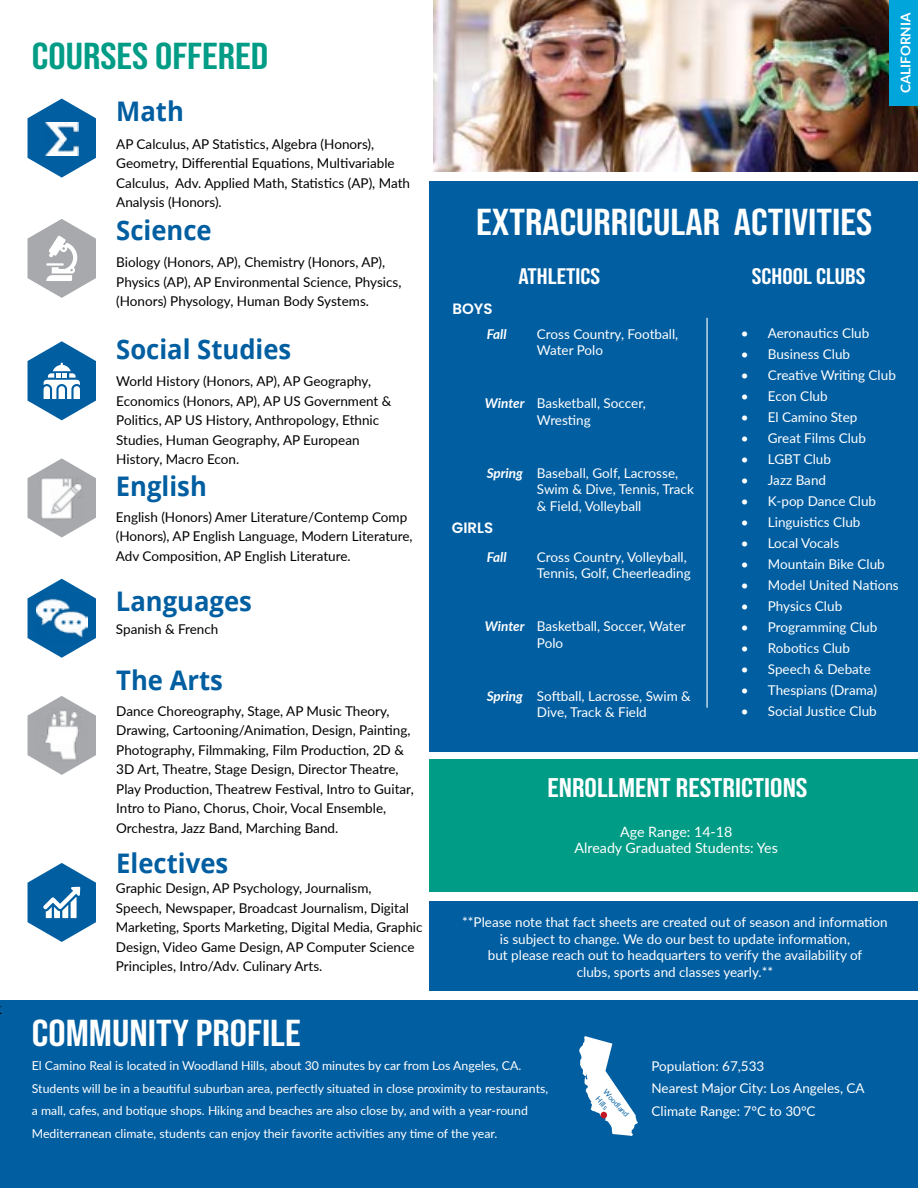
<style>
.page{position:relative;width:918px;height:1188px;background:#fff}
.page>*{position:absolute;margin:0;border:0;box-sizing:border-box;transform-origin:0 0}
.t1{font:37.5px "Bebas Neue";color:#fff;scale:1.15 1}
.t2{font:37.5px "Bebas Neue";color:#009c86;scale:1.15 1}
.t3{font:700 27px "Open Sans";color:#005ea1;scale:.95 1}
.t4{font:27px "Bebas Neue";color:#fff;scale:1.15 1}
.t5{font:22.5px "Bebas Neue";color:#fff;scale:1.15 1}
.t6{font:600 15px "Poppins";color:#fff}
.t7{font:14.25px/16.5px "Lato";color:#fff;text-align:center}
.t8{font:13.5px/19.5px "Lato";color:#000}
.t9{font:13.5px/16.5px "Lato";color:#fff}
.t10{font:italic 700 13.5px "Lato";color:#fff}
.t11{font:700 13.5px "Lato";color:#fff}
.t12{font:12.3px/22.5px "Lato";color:#fff}
.t13{font:7.5px/10.5px "Lato";color:#005ea1}
</style>
<div class="page">
<div style="left:429px;top:181px;width:489px;height:571px;background:#005ea1"></div>
<svg style="left:28px;top:99px;width:68px;height:79px"></svg>
<svg style="left:28px;top:341px;width:68px;height:79px"></svg>
<svg style="left:28px;top:579px;width:68px;height:79px"></svg>
<svg style="left:28px;top:696px;width:68px;height:79px"></svg>
<svg style="left:28px;top:458px;width:68px;height:79px"></svg>
<div style="left:429px;top:760px;width:489px;height:132px;background:#009c86"></div>
<div style="left:429px;top:901px;width:489px;height:90px;background:#005ea1"></div>
<img style="left:434px;top:0;width:484px;height:171px">
<hr style="left:706px;top:318px;width:2px;height:390px;background:#fff">
<div style="left:0;top:1001px;width:918px;height:187px;background:#005ea1"></div>
<svg style="left:28px;top:219px;width:68px;height:79px"></svg>
<img style="left:45px;top:122px;width:33px;height:33px">
<img style="left:40px;top:476px;width:44px;height:44px">
<img style="left:36px;top:593px;width:51px;height:51px">
<img style="left:35px;top:707px;width:54px;height:54px">
<svg style="left:28px;top:863px;width:68px;height:79px"></svg>
<svg style="left:579px;top:1036px;width:59px;height:100px"></svg>
<div style="left:890px;top:0;width:28px;height:106px;background:#00a5dc"></div>
<h1 class="t2" style="left:32px;top:34px;width:207px">COURSES OFFERED</h1>
<h2 class="t3" style="left:116px;top:101px;width:73px">Math</h2>
<p class="t8" style="left:116px;top:133px;width:295px">AP Calculus, AP Statistics, Algebra (Honors), Geometry, Differential Equations, Multivariable Calculus, Adv. Applied Math, Statistics (AP), Math Analysis (Honors).</p>
<h2 class="t3" style="left:116px;top:220px;width:102px">Science</h2>
<p class="t8" style="left:116px;top:252px;width:287px">Biology (Honors, AP), Chemistry (Honors, AP),<br>Physics (AP), AP Environmental Science, Physics, (Honors) Physology, Human Body Systems.</p>
<h2 class="t3" style="left:116px;top:339px;width:186px">Social Studies</h2>
<p class="t8" style="left:116px;top:371px;width:277px">World History (Honors, AP), AP Geography, Economics (Honors, AP), AP US Government &amp; Politics, AP US History, Anthropology, Ethnic Studies, Human Geography, AP European History, Macro Econ.</p>
<h2 class="t3" style="left:116px;top:476px;width:97px">English</h2>
<p class="t8" style="left:116px;top:506px;width:298px">English (Honors) Amer Literature/Contemp Comp (Honors), AP English Language, Modern Literature,<br>Adv Composition, AP English Literature.</p>
<h2 class="t3" style="left:116px;top:590px;width:145px">Languages</h2>
<p class="t8" style="left:116px;top:620px;width:104px">Spanish &amp; French</p>
<h2 class="t3" style="left:116px;top:670px;width:114px">The Arts</h2>
<p class="t8" style="left:116px;top:701px;width:299px">Dance Choreography, Stage, AP Music Theory, Drawing, Cartooning/Animation, Design, Painting, Photography, Filmmaking, Film Production, 2D &amp; 3D Art, Theatre, Stage Design, Director Theatre, Play Production, Theatrew Festival, Intro to Guitar, Intro to Piano, Chorus, Choir, Vocal Ensemble, Orchestra, Jazz Band, Marching Band.</p>
<h2 class="t3" style="left:116px;top:852px;width:119px">Electives</h2>
<p class="t8" style="left:116px;top:878px;width:308px">Graphic Design, AP Psychology, Journalism,<br>Speech, Newspaper, Broadcast Journalism, Digital Marketing, Sports Marketing, Digital Media, Graphic Design, Video Game Design, AP Computer Science Principles, Intro/Adv. Culinary Arts.</p>
<p class="t11" style="left:898px;top:93px;width:82px;rotate:-90deg">CALIFORNIA</p>
<h1 class="t1" style="left:476px;top:200px;width:346px">EXTRACURRICULAR ACTIVITIES</h1>
<p class="t6" style="left:452px;top:300px;width:42px">BOYS</p>
<h3 class="t5" style="left:518px;top:263px;width:73px">ATHLETICS</h3>
<h3 class="t5" style="left:752px;top:263px;width:100px">SCHOOL CLUBS</h3>
<p class="t10" style="left:487px;top:329px;width:21px">Fall</p>
<p class="t9" style="left:537px;top:325px;width:143px">Cross Country, Football,<br>Water Polo</p>
<p class="t10" style="left:485px;top:398px;width:41px">Winter</p>
<p class="t9" style="left:537px;top:394px;width:110px">Basketball, Soccer,<br>Wresting</p>
<p class="t10" style="left:487px;top:468px;width:38px">Spring</p>
<p class="t6" style="left:452px;top:519px;width:43px">GIRLS</p>
<p class="t9" style="left:537px;top:464px;width:158px">Baseball, Golf, Lacrosse,<br>Swim &amp; Dive, Tennis, Track &amp; Field, Volleyball</p>
<p class="t10" style="left:487px;top:552px;width:21px">Fall</p>
<p class="t9" style="left:537px;top:548px;width:155px">Cross Country, Volleyball,<br>Tennis, Golf, Cheerleading</p>
<p class="t10" style="left:485px;top:621px;width:41px">Winter</p>
<p class="t9" style="left:537px;top:618px;width:150px">Basketball, Soccer, Water<br>Polo</p>
<p class="t10" style="left:487px;top:691px;width:38px">Spring</p>
<p class="t9" style="left:537px;top:687px;width:156px">Softball, Lacrosse, Swim &amp;<br>Dive, Track &amp; Field</p>
<p class="t9" style="left:741px;top:326px;width:130px">• Aeronautics Club</p>
<p class="t9" style="left:741px;top:347px;width:111px">• Business Club</p>
<p class="t9" style="left:741px;top:368px;width:157px">• Creative Writing Club</p>
<p class="t9" style="left:741px;top:389px;width:88px">• Econ Club</p>
<p class="t9" style="left:741px;top:410px;width:118px">• El Camino Step</p>
<p class="t9" style="left:741px;top:431px;width:127px">• Great Films Club</p>
<p class="t9" style="left:741px;top:452px;width:92px">• LGBT Club</p>
<p class="t9" style="left:741px;top:473px;width:87px">• Jazz Band</p>
<p class="t9" style="left:741px;top:494px;width:137px">• K-pop Dance Club</p>
<p class="t9" style="left:741px;top:515px;width:121px">• Linguistics Club</p>
<p class="t9" style="left:741px;top:536px;width:100px">• Local Vocals</p>
<p class="t9" style="left:741px;top:557px;width:145px">• Mountain Bike Club</p>
<p class="t9" style="left:741px;top:578px;width:159px">• Model United Nations</p>
<p class="t9" style="left:741px;top:599px;width:103px">• Physics Club</p>
<p class="t9" style="left:741px;top:620px;width:138px">• Programming Club</p>
<p class="t9" style="left:741px;top:641px;width:111px">• Robotics Club</p>
<p class="t9" style="left:741px;top:662px;width:131px">• Speech &amp; Debate</p>
<p class="t9" style="left:741px;top:683px;width:138px">• Thespians (Drama)</p>
<p class="t9" style="left:741px;top:704px;width:137px">• Social Justice Club</p>
<h2 class="t4" style="left:548px;top:772px;width:227px">ENROLLMENT RESTRICTIONS</h2>
<p class="t7" style="left:575px;top:823px;width:205px">Age Range: 14-18<br>Already Graduated Students: Yes</p>
<p class="t9" style="left:462px;top:914px;width:427px;text-align:center">**Please note that fact sheets are created out of season and information is subject to change. We do our best to update information,<br>but please reach out to headquarters to verify the availability of<br>clubs, sports and classes yearly.**</p>
<h1 class="t1" style="left:32px;top:1011px;width:235px">COMMUNITY PROFILE</h1>
<p class="t12" style="left:32px;top:1054px;width:518px">El Camino Real is located in Woodland Hills, about 30 minutes by car from Los Angeles, CA.<br>Students will be in a beautiful suburban area, perfectly situated in close proximity to restaurants, a mall, cafes, and botique shops. Hiking and beaches are also close by, and with a year-round Mediterranean climate, students can enjoy their favorite activities any time of the year.</p>
<p class="t9" style="left:652px;top:1054px;width:215px;line-height:22.5px">Population: 67,533<br>Nearest Major City: Los Angeles, CA<br>Climate Range: 7°C to 30°C</p>
<p class="t13" style="left:608px;top:1087px;width:35px;rotate:48deg">Woodland<br>Hills</p>
</div>
